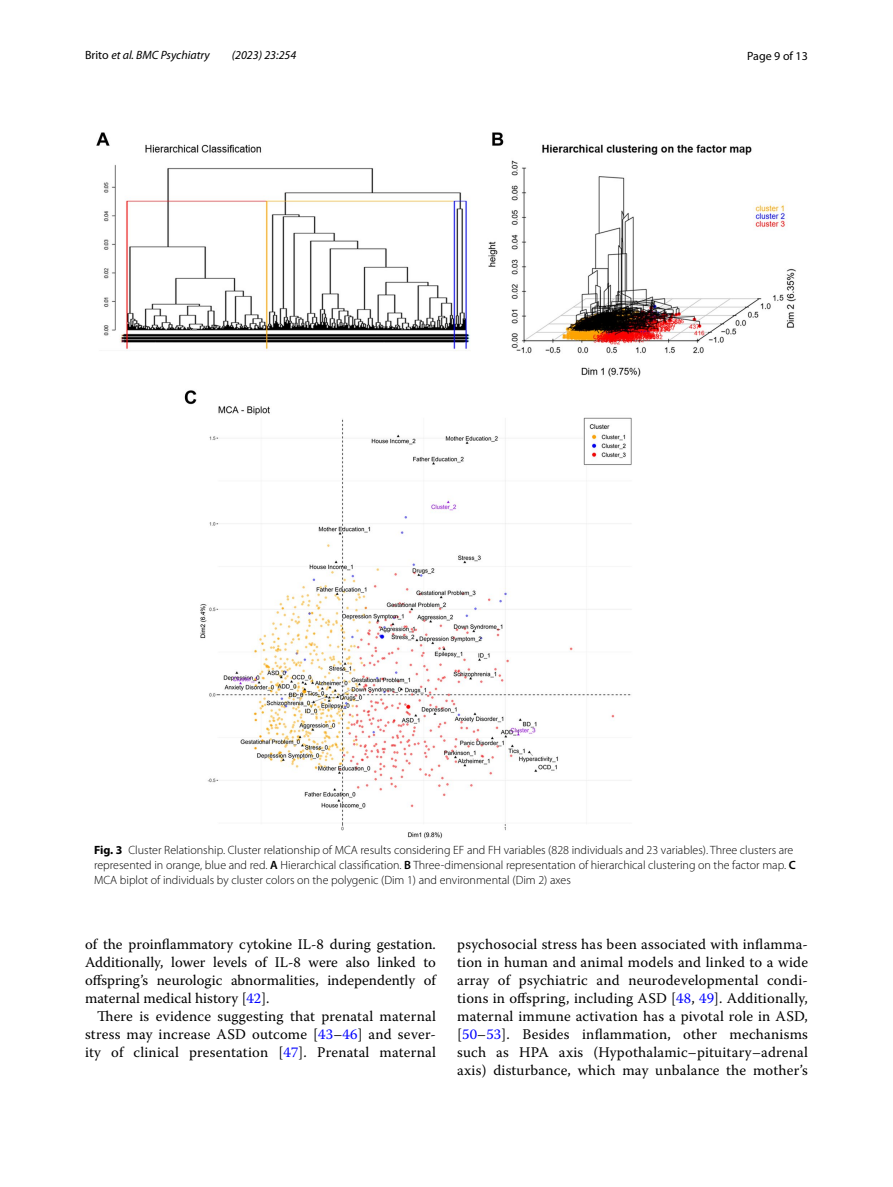
<style>
.page{position:relative;width:893px;height:1187px;background:#fff}
.page>*{position:absolute;margin:0;border:0;box-sizing:border-box;transform-origin:0 0}
.t1{font:14.7px/18px "Warnock Pro";letter-spacing:.015em;color:#000;text-align:justify}
.t2{font:300 12px/15px "Myriad Pro";color:#000}
.t3{font:italic 12px "Myriad Pro";color:#000}
.t4{font:12px "Myriad Pro";color:#000}
.s1{font-style:normal}
.s2{font-weight:700}
.s3{font-weight:600}
.s4{color:#00f}
</style>
<div class="page">
<img style="left:96px;top:133px;width:700px;height:705px">
<p class="t3" style="left:85px;top:48px;width:126px"><span class="s1">Brito</span> et al. BMC Psychiatry</p>
<p class="t3" style="left:232px;top:48px;width:66px">(2023) 23:254</p>
<p class="t4" style="left:747px;top:48px;width:62px">Page 9 of 13</p>
<p class="t2" style="left:94px;top:842px;width:703px"><span class="s2">Fig. 3</span> Cluster Relationship. Cluster relationship of MCA results considering EF and FH variables (828 individuals and 23 variables). Three clusters are represented in orange, blue and red. <span class="s3">A</span> Hierarchical classification. <span class="s3">B</span> Three-dimensional representation of hierarchical clustering on the factor map. <span class="s3">C<br></span>MCA biplot of individuals by cluster colors on the polygenic (Dim 1) and environmental (Dim 2) axes</p>
<p class="t1" style="left:85px;top:935px;width:352px">of the proinflammatory cytokine IL-8 during gestation.<br>Additionally, lower levels of IL-8 were also linked to offspring’s neurologic abnormalities, independently of maternal medical history [<span class="s4">42</span>].</p>
<p class="t1" style="left:85px;top:1007px;width:352px;text-indent:12px">There is evidence suggesting that prenatal maternal stress may increase ASD outcome [<span class="s4">43</span>–<span class="s4">46</span>] and sever&shy;ity of clinical presentation [<span class="s4">47</span>]. Prenatal maternal</p>
<p class="t1" style="left:457px;top:935px;width:352px">psychosocial stress has been associated with inflamma&shy;tion in human and animal models and linked to a wide array of psychiatric and neurodevelopmental condi&shy;tions in offspring, including ASD [<span class="s4">48</span>, <span class="s4">49</span>]. Additionally, maternal immune activation has a pivotal role in ASD, [<span class="s4">50</span>–<span class="s4">53</span>]. Besides inflammation, other mechanisms such as HPA axis (Hypothalamic–pituitary–adrenal axis) disturbance, which may unbalance the mother’s</p>
</div>
